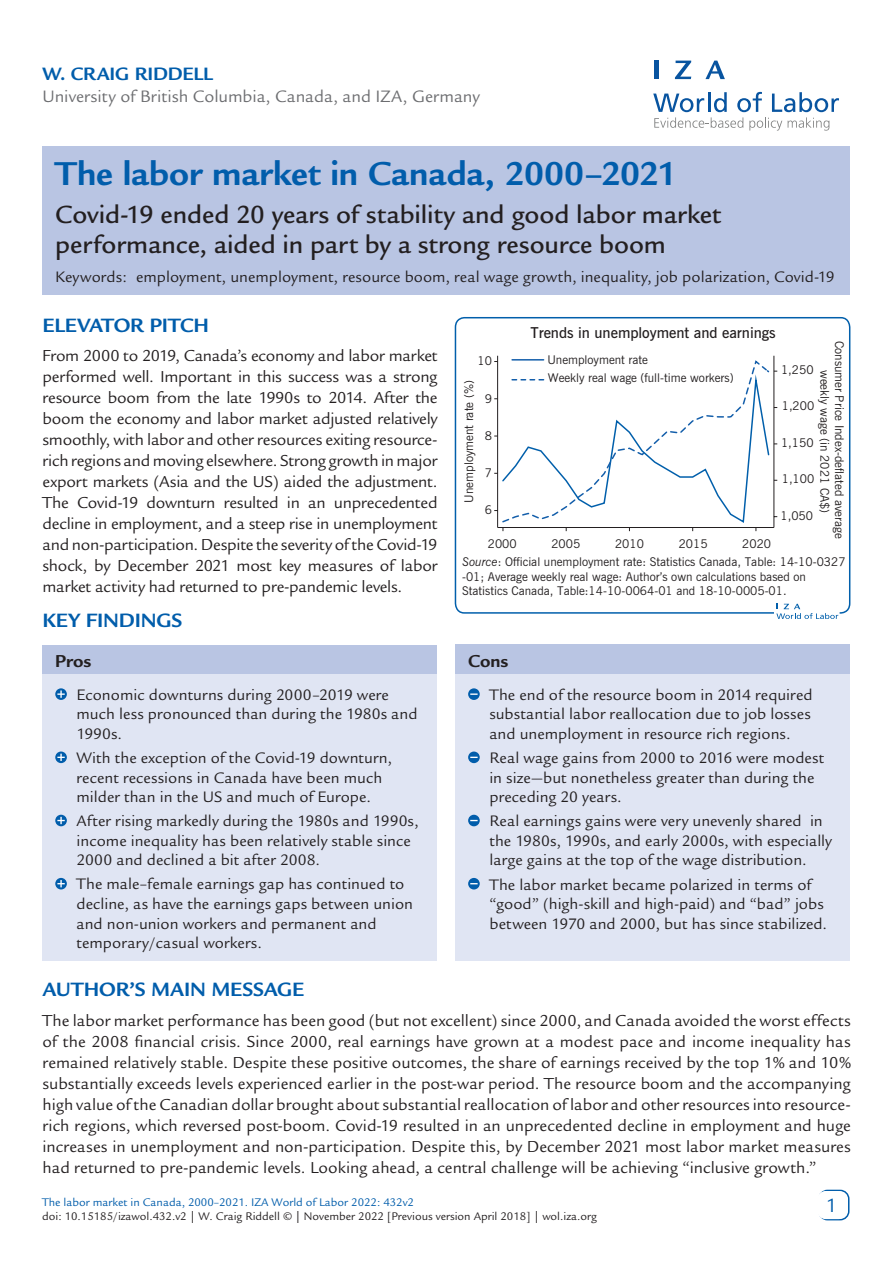
<style>
.page{position:relative;width:893px;height:1263px;background:#fff}
.page>*{position:absolute;margin:0;border:0;box-sizing:border-box;transform-origin:0 0}
.Cover__Title{font:700 36px "Legacy Sans";letter-spacing:-.005em;color:#015dab}
.Cover__Subtitle{font:500 27px/30px "Legacy Sans";color:#231f20}
.Main__A_Level_Headin{font:700 21px "Legacy Sans";letter-spacing:-.01em;color:#015dab}
.t1{font:21px "Legacy Sans";color:#015dab}
.Cover__AuthorName{font:700 19.5px "Legacy Sans";letter-spacing:-.005em;color:#015dab}
.Cover__Pro_Con_Heade{font:700 18.75px "Legacy Sans";letter-spacing:-.005em;color:#231f20}
.Cover__Affiliation{font:18px "Legacy Sans";letter-spacing:-.005em;color:#6c6d70}
.Main__Bodytext{font:17.25px/21px "Legacy Sans";letter-spacing:-.005em;color:#231f20;text-align:justify}
.Cover__Pro_Con_Bulle{font:16.5px/19.5px "Legacy Sans";letter-spacing:.005em;color:#231f20}
.Keywords{font:16.5px "Legacy Sans";letter-spacing:.005em;color:#231f20}
.t2{font:600 15px "News Gothic BT";color:#231f20}
.t3{font:12px/14.4px "News Gothic BT";color:#231f20}
.t4{font:12px/14.5px "Legacy Sans";color:#231f20}
.s1{font-style:italic}
.s2{color:#015dab}
.s3{font-family:"Legacy Sans Std"}
</style>
<div class="page">
<div style="left:43px;top:146px;width:807px;height:148px;background:#b9c5e3"></div>
<div style="left:818px;top:1190px;width:31px;height:30px;border:2px solid #015dab;border-radius:9px"></div>
<div style="left:817px;top:1191px;width:30px;height:28px;background:#fff;border-radius:9px"></div>
<svg style="left:653px;top:92px;width:186px;height:39px"></svg>
<hr style="left:654px;top:61px;width:4px;height:18px;background:#0854a0">
<svg style="left:675px;top:61px;width:16px;height:18px"></svg>
<svg style="left:705px;top:61px;width:20px;height:18px"></svg>
<div style="left:455px;top:645px;width:395px;height:315px;background:#e0e5f3"></div>
<div style="left:455px;top:645px;width:395px;height:29px;background:#b9c5e3"></div>
<div style="left:468px;top:688px;width:12px;height:12px;background:#015dab;border-radius:50%"></div>
<svg style="left:470px;top:693px;width:8px;height:2px"></svg>
<svg style="left:468px;top:751px;width:12px;height:12px"></svg>
<svg style="left:468px;top:815px;width:12px;height:11px"></svg>
<svg style="left:468px;top:878px;width:12px;height:11px"></svg>
<div style="left:43px;top:645px;width:394px;height:315px;background:#e0e5f3"></div>
<div style="left:43px;top:645px;width:394px;height:28px;background:#b9c5e3"></div>
<svg style="left:55px;top:688px;width:12px;height:12px"></svg>
<svg style="left:57px;top:690px;width:8px;height:8px"></svg>
<svg style="left:55px;top:751px;width:12px;height:12px"></svg>
<svg style="left:57px;top:754px;width:8px;height:7px"></svg>
<svg style="left:55px;top:815px;width:12px;height:11px"></svg>
<svg style="left:57px;top:817px;width:8px;height:7px"></svg>
<svg style="left:55px;top:878px;width:12px;height:11px"></svg>
<svg style="left:57px;top:880px;width:8px;height:7px"></svg>
<div style="left:455px;top:317px;width:395px;height:297px;border:2px solid #015fab;border-radius:9px"></div>
<svg style="left:776px;top:604px;width:62px;height:15px"></svg>
<hr style="left:773px;top:356px;width:1px;height:171px;background:#231f20">
<hr style="left:497px;top:356px;width:1px;height:171px;background:#231f20">
<svg style="left:494px;top:358px;width:283px;height:173px"></svg>
<p class="Cover__AuthorName" style="left:43px;top:63px;width:172px">W. CRAIG RIDDELL</p>
<p class="Cover__Affiliation" style="left:43px;top:86px;width:439px">University of British Columbia, Canada, and IZA, Germany</p>
<p class="Cover__Title" style="left:55px;top:153px;width:624px">The labor market in Canada, 2000–2021</p>
<p class="Cover__Subtitle" style="left:55px;top:200px;width:667px">Covid-19 ended 20 years of stability and good labor market performance, aided in part by a strong resource boom</p>
<p class="Keywords" style="left:55px;top:267px;width:781px">Keywords: employment, unemployment, resource boom, real wage growth, inequality, job polarization, Covid-19</p>
<p class="Main__A_Level_Headin" style="left:43px;top:314px;width:168px">ELEVATOR PITCH</p>
<p class="Main__Bodytext" style="left:43px;top:345px;width:397px">From 2000 to 2019, Canada’s economy and labor market performed well. Important in this success was a strong resource boom from the late 1990s to 2014. After the boom the economy and labor market adjusted relatively smoothly, with labor and other resources exiting resource&shy;rich regions and moving elsewhere. Strong growth in major export markets (Asia and the US) aided the adjustment.<br>The Covid-19 downturn resulted in an unprecedented decline in employment, and a steep rise in unemployment and non-participation. Despite the severity of the Covid-19 shock, by December 2021 most key measures of labor market activity had returned to pre-pandemic levels.</p>
<p class="Main__A_Level_Headin" style="left:43px;top:609px;width:141px">KEY FINDINGS</p>
<p class="Cover__Pro_Con_Heade" style="left:55px;top:650px;width:38px">Pros</p>
<p class="Cover__Pro_Con_Bulle" style="left:77px;top:685px;width:343px">Economic downturns during 2000–2019 were much less pronounced than during the 1980s and<br>1990s.</p>
<p class="Cover__Pro_Con_Bulle" style="left:77px;top:748px;width:317px">With the exception of the Covid-19 downturn, recent recessions in Canada have been much milder than in the US and much of Europe.</p>
<p class="Cover__Pro_Con_Bulle" style="left:77px;top:811px;width:344px">After rising markedly during the 1980s and 1990s, income inequality has been relatively stable since<br>2000 and declined a bit after 2008.</p>
<p class="Cover__Pro_Con_Bulle" style="left:77px;top:875px;width:338px">The male–female earnings gap has continued to decline, as have the earnings gaps between union and non-union workers and permanent and temporary/casual workers.</p>
<p class="t2" style="left:530px;top:324px;width:247px">Trends in unemployment and earnings</p>
<p class="t3" style="left:847px;top:341px;width:199px;text-align:center;rotate:90deg">Consumer Price Index-deflated average weekly wage (in 2021 CA$)</p>
<p class="t3" style="left:547px;top:351px;width:188px;line-height:17.7px">Unemployment rate<br>Weekly real wage (full-time workers)</p>
<p class="t3" style="left:477px;top:354px;width:16px">10</p>
<p class="t3" style="left:781px;top:363px;width:34px">1,250</p>
<p class="t3" style="left:462px;top:502px;width:124px;rotate:-90deg">Unemployment rate (%)</p>
<p class="t3" style="left:485px;top:391px;width:9px">9</p>
<p class="t3" style="left:782px;top:399px;width:34px">1,200</p>
<p class="t3" style="left:485px;top:428px;width:9px">8</p>
<p class="t3" style="left:781px;top:435px;width:34px">1,150</p>
<p class="t3" style="left:485px;top:466px;width:9px">7</p>
<p class="t3" style="left:782px;top:472px;width:34px">1,100</p>
<p class="t3" style="left:485px;top:503px;width:9px">6</p>
<p class="t3" style="left:780px;top:508px;width:34px">1,050</p>
<p class="t3" style="left:488px;top:536px;width:30px">2000</p>
<p class="t3" style="left:551px;top:536px;width:30px">2005</p>
<p class="t3" style="left:615px;top:536px;width:30px">2010</p>
<p class="t3" style="left:679px;top:536px;width:30px">2015</p>
<p class="t3" style="left:742px;top:536px;width:30px">2020</p>
<p class="t3" style="left:462px;top:555px;width:385px"><span class="s1">Source</span>: Official unemployment rate: Statistics Canada, Table: 14-10-0327 -01; Average weekly real wage: Author’s own calculations based on<br>Statistics Canada, Table:14-10-0064-01 and 18-10-0005-01.</p>
<p class="Cover__Pro_Con_Heade" style="left:468px;top:650px;width:42px">Cons</p>
<p class="Cover__Pro_Con_Bulle" style="left:489px;top:685px;width:325px;text-align:justify">The end of the resource boom in 2014 required substantial labor reallocation due to job losses and unemployment in resource rich regions.</p>
<p class="Cover__Pro_Con_Bulle" style="left:489px;top:748px;width:336px">Real wage gains from 2000 to 2016 were modest in size—but nonetheless greater than during the preceding 20 years.</p>
<p class="Cover__Pro_Con_Bulle" style="left:489px;top:811px;width:344px">Real earnings gains were very unevenly shared in the 1980s, 1990s, and early 2000s, with especially large gains at the top of the wage distribution.</p>
<p class="Cover__Pro_Con_Bulle" style="left:489px;top:875px;width:339px">The labor market became polarized in terms of “good” (high-skill and high-paid) and “bad” jobs between 1970 and 2000, but has since stabilized.</p>
<p class="Main__A_Level_Headin" style="left:43px;top:977px;width:263px">AUTHOR’S MAIN MESSAGE</p>
<p class="Main__Bodytext" style="left:43px;top:1010px;width:810px">The labor market performance has been good (but not excellent) since 2000, and Canada avoided the worst effects of the 2008 financial crisis. Since 2000, real earnings have grown at a modest pace and income inequality has remained relatively stable. Despite these positive outcomes, the share of earnings received by the top 1% and 10% substantially exceeds levels experienced earlier in the post-war period. The resource boom and the accompanying high value of the Canadian dollar brought about substantial reallocation of labor and other resources into resource&shy;rich regions, which reversed post-boom. Covid-19 resulted in an unprecedented decline in employment and huge increases in unemployment and non-participation. Despite this, by December 2021 most labor market measures had returned to pre-pandemic levels. Looking ahead, a central challenge will be achieving “inclusive growth.”</p>
<p class="t4" style="left:42px;top:1195px;width:556px"><span class="s2">The labor market in Canada, 2000–2021. IZA World of Labor 2022: 432v2<br></span>doi: 10.15185/izawol.432.v2 | W. Craig Riddell © | <span class="s3">November</span> 2022 [Previous version April 2018] | wol.iza.org</p>
<p class="t1" style="left:828px;top:1193px;width:13px">1</p>
</div>
